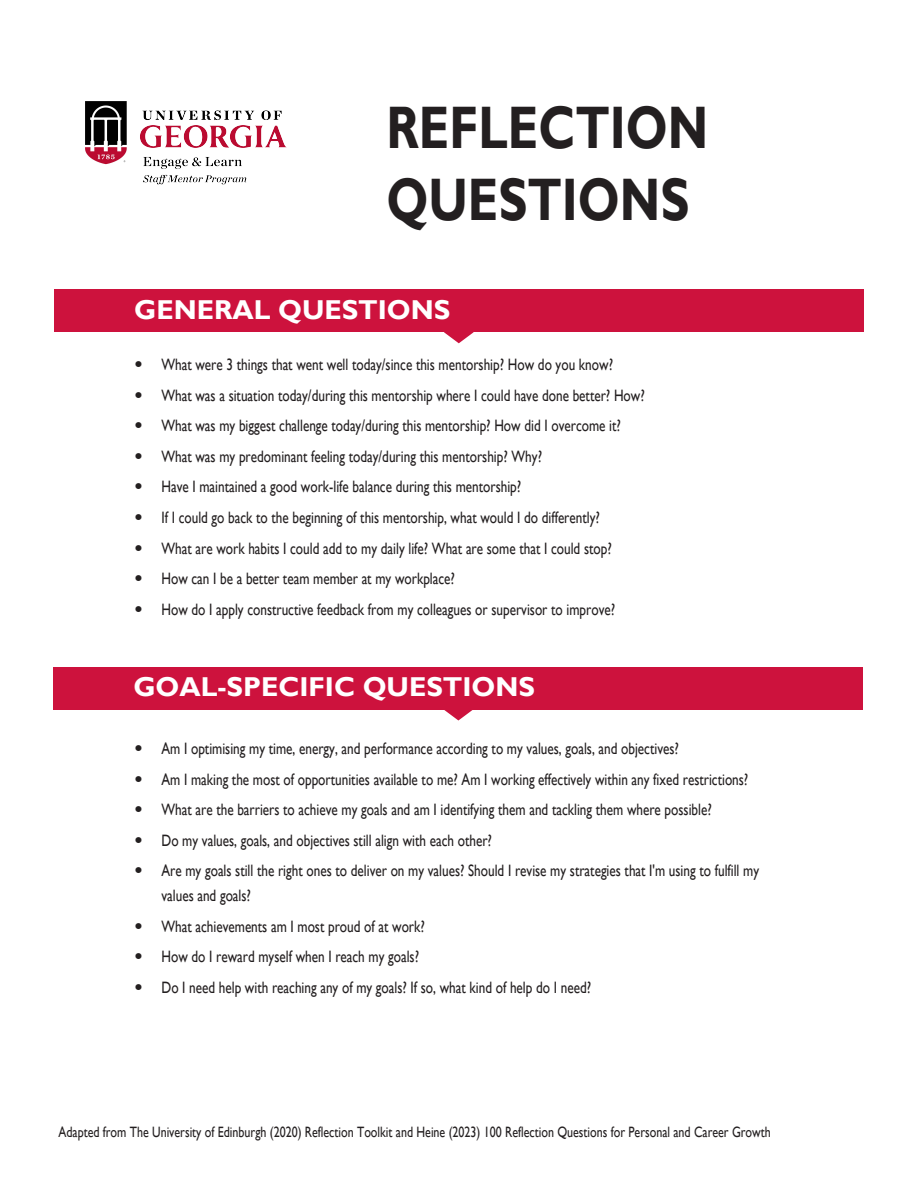
<style>
.page{position:relative;width:918px;height:1188px;background:#fff}
.page>*{position:absolute;margin:0;border:0;box-sizing:border-box;transform-origin:0 0}
.t1{font:700 60px/72px "Gill Sans";color:#231f20;scale:.8 1}
.t2{font:700 27.3px "Gill Sans";color:#fff}
.t3{font:16.5px/24.8px "Gill Sans";color:#231f20;scale:.8 1}
.t4{font:15px "Gill Sans";color:#231f20;scale:.8 1}
.s1{font-family:"Trade Gothic LT Pro Cn 18"}
</style>
<div class="page">
<div style="left:54px;top:290px;width:810px;height:42px;background:#cd123d"></div>
<div style="left:54px;top:667px;width:809px;height:42px;background:#cd123d"></div>
<svg style="left:444px;top:332px;width:30px;height:11px"></svg>
<svg style="left:444px;top:709px;width:29px;height:12px"></svg>
<img style="left:85px;top:101px;width:202px;height:84px">
<p class="t1" style="left:386px;top:94px;width:404px">REFLECTION<br>QUESTIONS</p>
<p class="t2" style="left:134px;top:293px;width:317px">GENERAL QUESTIONS</p>
<p class="t3" style="left:134px;top:352px;width:600px"><span class="s1">•</span> What were 3 things that went well today/since this mentorship? How do you know?</p>
<p class="t3" style="left:134px;top:383px;width:639px"><span class="s1">•</span> What was a situation today/during this mentorship where I could have done better? How?</p>
<p class="t3" style="left:134px;top:413px;width:610px"><span class="s1">•</span> What was my biggest challenge today/during this mentorship? How did I overcome it?</p>
<p class="t3" style="left:134px;top:444px;width:511px"><span class="s1">•</span> What was my predominant feeling today/during this mentorship? Why?</p>
<p class="t3" style="left:134px;top:475px;width:485px"><span class="s1">•</span> Have I maintained a good work-life balance during this mentorship?</p>
<p class="t3" style="left:134px;top:505px;width:583px"><span class="s1">•</span> If I could go back to the beginning of this mentorship, what would I do differently?</p>
<p class="t3" style="left:134px;top:536px;width:598px"><span class="s1">•</span> What are work habits I could add to my daily life? What are some that I could stop?</p>
<p class="t3" style="left:134px;top:566px;width:402px"><span class="s1">•</span> How can I be a better team member at my workplace?</p>
<p class="t3" style="left:134px;top:597px;width:603px"><span class="s1">•</span> How do I apply constructive feedback from my colleagues or supervisor to improve?</p>
<p class="t2" style="left:133px;top:670px;width:403px">GOAL-SPECIFIC QUESTIONS</p>
<p class="t3" style="left:134px;top:736px;width:682px"><span class="s1">•</span> Am I optimising my time, energy, and performance according to my values, goals, and objectives?</p>
<p class="t3" style="left:134px;top:767px;width:769px"><span class="s1">•</span> Am I making the most of opportunities available to me? Am I working effectively within any fixed restrictions?</p>
<p class="t3" style="left:134px;top:798px;width:723px"><span class="s1">•</span> What are the barriers to achieve my goals and am I identifying them and tackling them where possible?</p>
<p class="t3" style="left:134px;top:828px;width:448px"><span class="s1">•</span> Do my values, goals, and objectives still align with each other?</p>
<p class="t3" style="left:161px;top:859px;width:749px;text-indent:-27px"><span class="s1">•</span> Are my goals still the right ones to deliver on my values? Should I revise my strategies that I'm using to fulfill my values and goals?</p>
<p class="t3" style="left:134px;top:914px;width:365px"><span class="s1">•</span> What achievements am I most proud of at work?</p>
<p class="t3" style="left:134px;top:945px;width:357px"><span class="s1">•</span> How do I reward myself when I reach my goals?</p>
<p class="t3" style="left:134px;top:975px;width:572px"><span class="s1">•</span> Do I need help with reaching any of my goals? If so, what kind of help do I need?</p>
<p class="t4" style="left:58px;top:1123px;width:892px">Adapted from The University of Edinburgh (2020) Reflection Toolkit and Heine (2023) 100 Reflection Questions for Personal and Career Growth</p>
</div>
